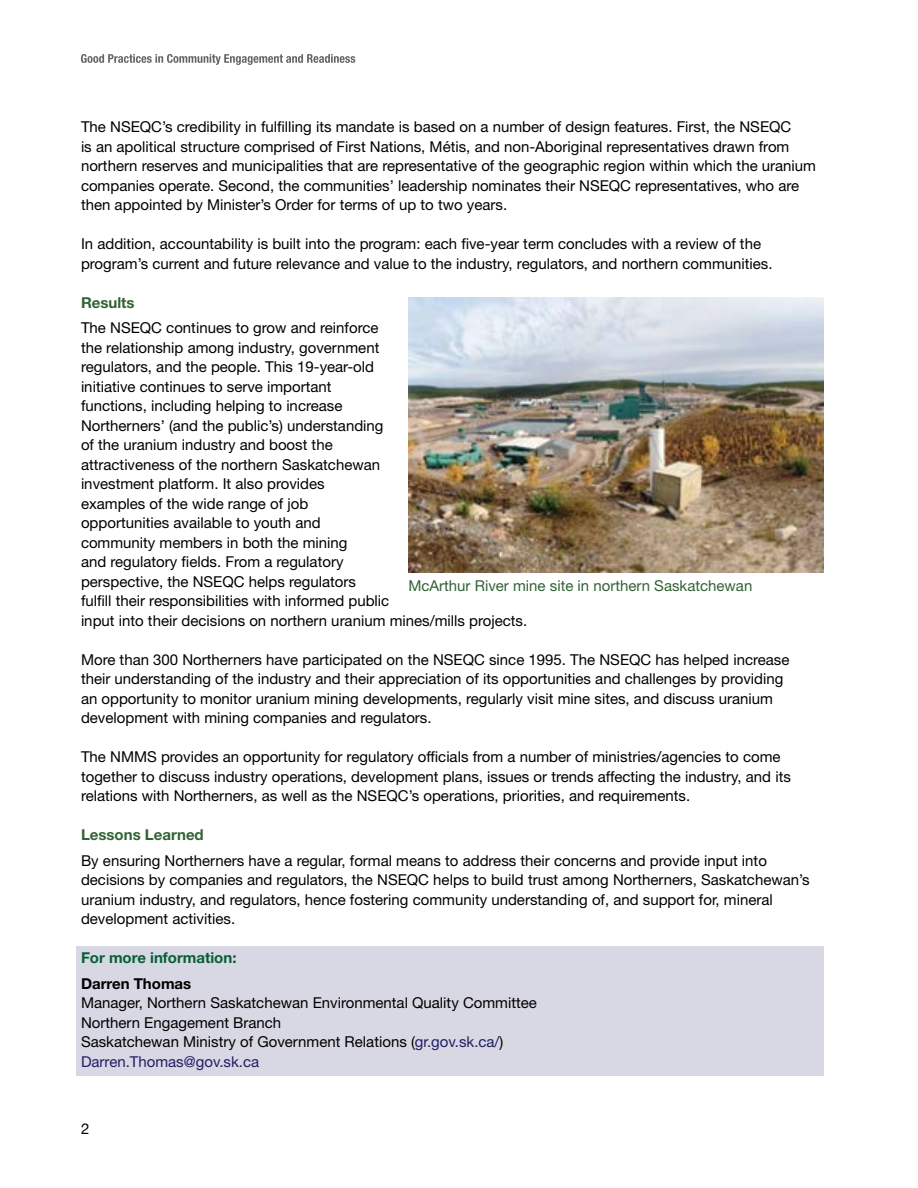
<style>
.page{position:relative;width:918px;height:1188px;background:#fff}
.page>*{position:absolute;margin:0;border:0;box-sizing:border-box;transform-origin:0 0}
.t1{font:15px/19.5px "Helvetica Neue LT Std";color:#000}
.t2{font:15px "Helvetica Neue LT Std";color:#316233}
.t3{font:700 15px/25.5px "Helvetica Neue LT Std";color:#055f35}
.t4{font:700 15px "Helvetica Neue LT Std";color:#316233}
.t5{font:15px "Helvetica Neue";color:#000}
.s1{color:#000}
.s2{color:#1f1f65}
</style>
<div class="page">
<svg style="left:81px;top:54px;width:274px;height:11px"></svg>
<div style="left:76px;top:946px;width:748px;height:130px;background:#d8d7e4"></div>
<img style="left:408px;top:297px;width:416px;height:275px">
<p class="t1" style="left:81px;top:117px;width:737px">The NSEQC’s credibility in fulfilling its mandate is based on a number of design features. First, the NSEQC<br>is an apolitical structure comprised of First Nations, Métis, and non-Aboriginal representatives drawn from northern reserves and municipalities that are representative of the geographic region within which the uranium companies operate. Second, the communities’ leadership nominates their NSEQC representatives, who are then appointed by Minister’s Order for terms of up to two years.</p>
<p class="t1" style="left:81px;top:234px;width:693px">In addition, accountability is built into the program: each five-year term concludes with a review of the program’s current and future relevance and value to the industry, regulators, and northern communities.</p>
<h2 class="t4" style="left:81px;top:293px;width:55px">Results</h2>
<p class="t1" style="left:81px;top:318px;width:448px">The NSEQC continues to grow and reinforce<br>the relationship among industry, government<br>regulators, and the people. This 19-year-old<br>initiative continues to serve important<br>functions, including helping to increase<br>Northerners’ (and the public’s) understanding<br>of the uranium industry and boost the<br>attractiveness of the northern Saskatchewan<br>investment platform. It also provides<br>examples of the wide range of job<br>opportunities available to youth and<br>community members in both the mining<br>and regulatory fields. From a regulatory<br>perspective, the NSEQC helps regulators<br>fulfill their responsibilities with informed public<br>input into their decisions on northern uranium mines/mills projects.</p>
<p class="t1" style="left:81px;top:649px;width:710px">More than 300 Northerners have participated on the NSEQC since 1995. The NSEQC has helped increase their understanding of the industry and their appreciation of its opportunities and challenges by providing an opportunity to monitor uranium mining developments, regularly visit mine sites, and discuss uranium development with mining companies and regulators.</p>
<p class="t1" style="left:81px;top:747px;width:711px">The NMMS provides an opportunity for regulatory officials from a number of ministries/agencies to come together to discuss industry operations, development plans, issues or trends affecting the industry, and its relations with Northerners, as well as the NSEQC’s operations, priorities, and requirements.</p>
<h2 class="t4" style="left:81px;top:826px;width:124px">Lessons Learned</h2>
<p class="t1" style="left:81px;top:850px;width:730px">By ensuring Northerners have a regular, formal means to address their concerns and provide input into decisions by companies and regulators, the NSEQC helps to build trust among Northerners, Saskatchewan’s uranium industry, and regulators, hence fostering community understanding of, and support for, mineral development activities.</p>
<p class="t3" style="left:81px;top:945px;width:157px">For more information:<br><span class="s1">Darren Thomas</span></p>
<p class="t1" style="left:81px;top:993px;width:457px">Manager, Northern Saskatchewan Environmental Quality Committee Northern Engagement Branch<br>Saskatchewan Ministry of Government Relations (<span class="s2">gr.gov.sk.ca/</span>)<br><span class="s2">Darren.Thomas@gov.sk.ca</span></p>
<p class="t2" style="left:408px;top:576px;width:345px">McArthur River mine site in northern Saskatchewan</p>
<p class="t5" style="left:81px;top:1118px;width:10px">2</p>
</div>
